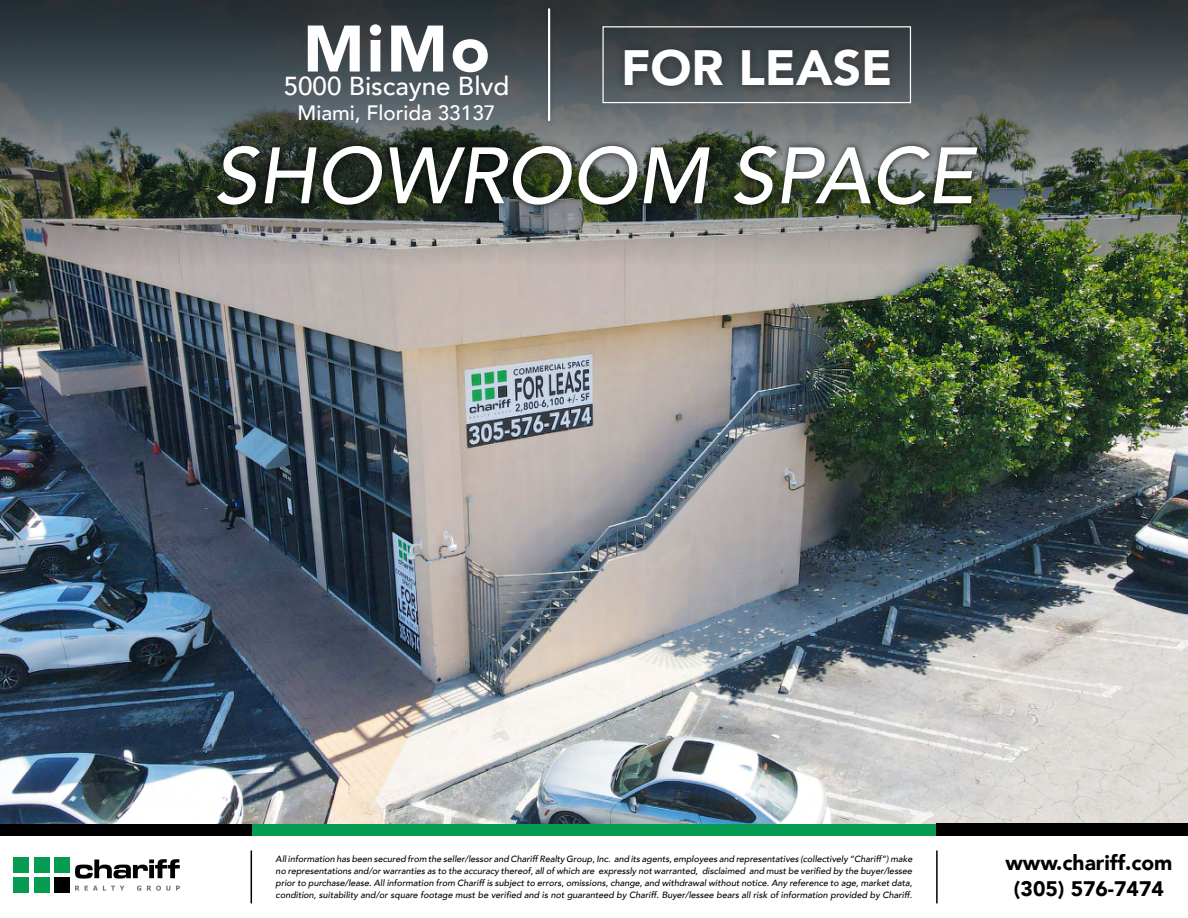
<style>
.page{position:relative;width:1188px;height:918px;background:#fff}
.page>*{position:absolute;margin:0;border:0;box-sizing:border-box;transform-origin:0 0}
.t1{font:italic 500 78.9px "Avenir";color:#fff}
.t2{font:900 64.95px "Avenir";color:#fff}
.t3{font:900 49.5px "Avenir";color:#fff}
.t4{font:500 25.95px "Avenir";color:#fff}
.t5{font:900 21px/25.8px "Avenir";color:#000;text-align:center}
.t6{font:500 20.85px "Avenir";color:#fff}
.t7{font:italic 500 9px/12px "Avenir";color:#000;text-align:justify}
</style>
<div class="page">
<div style="left:0;top:824px;width:1188px;height:12px;background:#059b50"></div>
<div style="left:0;top:824px;width:251px;height:12px;background:#000"></div>
<img style="left:0;top:265px;width:1188px;height:559px">
<img style="left:0;top:0;width:1188px;height:265px">
<div style="left:34px;top:858px;width:15px;height:15px;background:#059b50"></div>
<div style="left:54px;top:858px;width:16px;height:15px;background:#059b50"></div>
<div style="left:14px;top:878px;width:15px;height:15px;background:#059b50"></div>
<div style="left:34px;top:878px;width:15px;height:15px;background:#059b50"></div>
<div style="left:54px;top:878px;width:16px;height:15px;background:#000"></div>
<div style="left:14px;top:858px;width:15px;height:15px;background:#059b50"></div>
<svg style="left:75px;top:859px;width:105px;height:20px"></svg>
<svg style="left:75px;top:886px;width:105px;height:5px"></svg>
<hr style="left:251px;top:850px;width:1px;height:53px;background:#000">
<hr style="left:936px;top:850px;width:2px;height:53px;background:#000">
<div style="left:937px;top:824px;width:251px;height:12px;background:#000"></div>
<div style="left:211px;top:139px;width:773px;height:73px;background:#000;opacity:.75"></div>
<div style="left:544px;top:4px;width:11px;height:122px;background:#000;opacity:.2"></div>
<hr style="left:548px;top:9px;width:2px;height:111px;background:#fff">
<div style="left:615px;top:39px;width:285px;height:56px;background:#000;opacity:.25"></div>
<div style="left:602px;top:26px;width:309px;height:77px;border:1px solid #fff"></div>
<h2 class="t2" style="left:303px;top:-7px;width:188px">MiMo</h2>
<h3 class="t4" style="left:284px;top:64px;width:227px">5000 Biscayne Blvd</h3>
<h3 class="t6" style="left:298px;top:95px;width:199px">Miami, Florida 33137</h3>
<h3 class="t3" style="left:621px;top:25px;width:273px">FOR LEASE</h3>
<h1 class="t1" style="left:214px;top:129px;width:762px">SHOWROOM SPACE</h1>
<p class="t7" style="left:276px;top:853px;width:638px">All information has been secured from the seller/lessor and Chariff Realty Group, Inc. and its agents, employees and representatives (collectively “Chariff”) make no representations and/or warranties as to the accuracy thereof, all of which are expressly not warranted, disclaimed and must be verified by the buyer/lessee prior to purchase/lease. All information from Chariff is subject to errors, omissions, change, and withdrawal without notice. Any reference to age, market data, condition, suitability and/or square footage must be verified and is not guaranteed by Chariff. Buyer/lessee bears all risk of information provided by Chariff.</p>
<h3 class="t5" style="left:1005px;top:850px;width:169px">www.chariff.com (305) 576-7474</h3>
</div>
